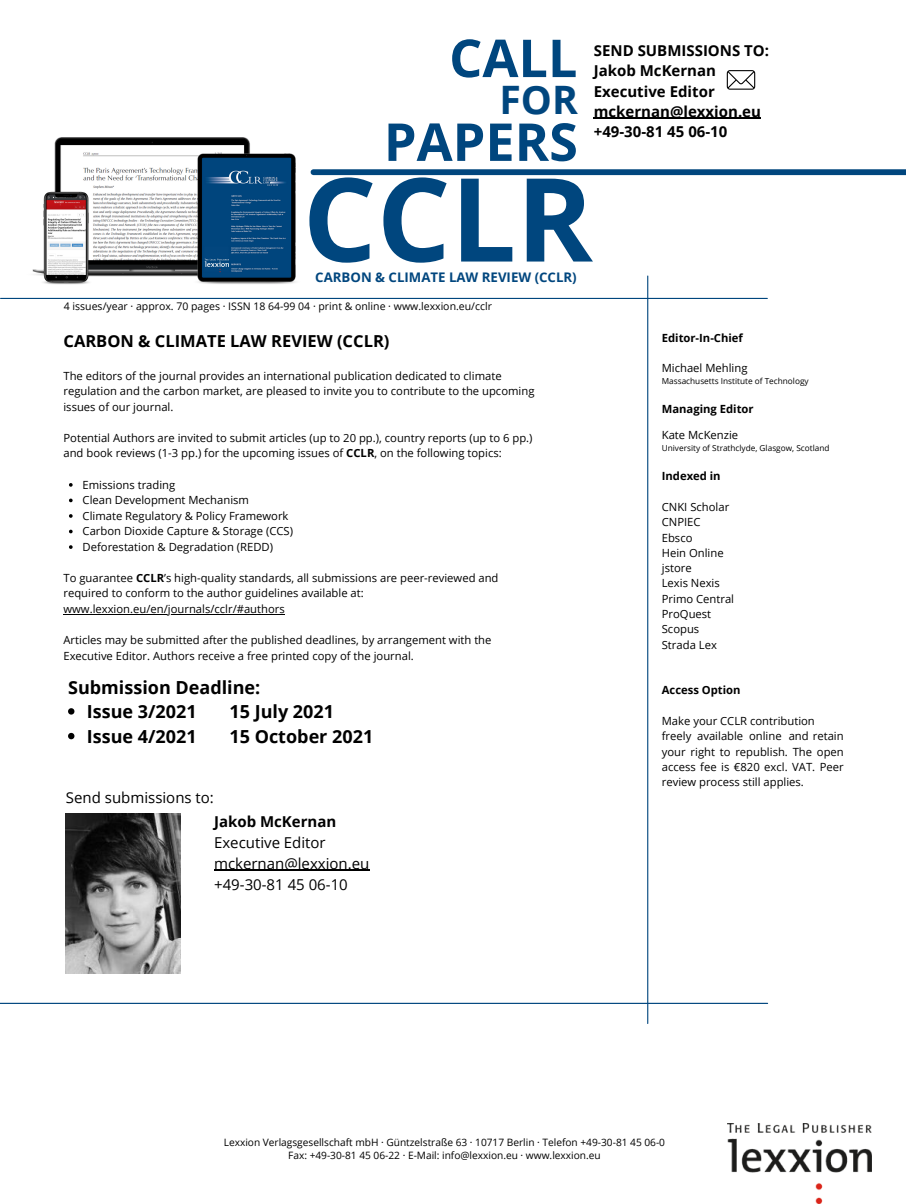
<style>
.page{position:relative;width:906px;height:1204px;background:#fff}
.page>*{position:absolute;margin:0;border:0;box-sizing:border-box;transform-origin:0 0}
.t1{font:700 116.1px "Open Sans";color:#00467e}
.t2{font:700 52.2px "Open Sans";color:#00467e}
.t3{font:700 39.15px "Open Sans";color:#00467e}
.t4{font:700 18px "Open Sans";color:#000}
.t5{font:700 16.5px "Open Sans";color:#000}
.t6{font:700 15px "Open Sans";color:#000}
.t7{font:15px "Open Sans";color:#000}
.t8{font:700 13.2px "Open Sans";color:#00467e}
.t9{font:11.25px/15.3px "Open Sans";color:#000}
.t10{font:700 11.25px "Open Sans";color:#000}
.t11{font:10.5px "Open Sans";color:#000}
.t12{font:10.2px "Open Sans";color:#000}
.t13{font:8.25px "Open Sans";color:#000}
.s1{font-weight:700}
</style>
<div class="page">
<div style="left:313px;top:169px;width:593px;height:6px;background:#00467e"></div>
<hr style="left:1px;top:298px;width:766px;height:1px;background:#00467e">
<hr style="left:647px;top:276px;width:1px;height:747px;background:#00467e">
<hr style="left:0;top:1003px;width:767px;height:1px;background:#00467e">
<svg style="left:726px;top:70px;width:29px;height:20px"></svg>
<img style="left:66px;top:813px;width:115px;height:160px">
<img style="left:32px;top:137px;width:264px;height:148px">
<hr style="left:214px;top:870px;width:155px;height:1px;background:#000">
<hr style="left:594px;top:118px;width:167px;height:1px;background:#000">
<svg style="left:69px;top:483px;width:4px;height:4px"></svg>
<svg style="left:69px;top:498px;width:4px;height:4px"></svg>
<svg style="left:69px;top:514px;width:4px;height:4px"></svg>
<svg style="left:69px;top:530px;width:4px;height:3px"></svg>
<svg style="left:69px;top:545px;width:4px;height:4px"></svg>
<hr style="left:63px;top:614px;width:222px;height:1px;background:#000">
<svg style="left:68px;top:708px;width:6px;height:6px"></svg>
<svg style="left:68px;top:733px;width:6px;height:6px"></svg>
<img style="left:727px;top:1124px;width:144px;height:79px">
<p class="t2" style="left:449px;top:21px;width:130px">CALL</p>
<p class="t3" style="left:499px;top:72px;width:80px">FOR</p>
<p class="t6" style="left:594px;top:40px;width:177px">SEND SUBMISSIONS TO:</p>
<p class="t6" style="left:594px;top:60px;width:124px">Jakob McKernan</p>
<p class="t6" style="left:594px;top:80px;width:122px">Executive Editor</p>
<p class="t6" style="left:594px;top:101px;width:169px">mckernan@lexxion.eu</p>
<p class="t6" style="left:594px;top:121px;width:135px">+49-30-81 45 06-10</p>
<p class="t2" style="left:384px;top:105px;width:195px">PAPERS</p>
<p class="t1" style="left:303px;top:137px;width:292px">CCLR</p>
<p class="t8" style="left:315px;top:268px;width:263px">CARBON &amp; CLIMATE LAW REVIEW (CCLR)</p>
<p class="t11" style="left:64px;top:299px;width:429px">4 issues/year · approx. 70 pages · ISSN 18 64-99 04 · print &amp; online · www.lexxion.eu/cclr</p>
<p class="t5" style="left:63px;top:329px;width:327px">CARBON &amp; CLIMATE LAW REVIEW (CCLR)</p>
<p class="t9" style="left:63px;top:368px;width:440px">The editors of the journal provides an international publication dedicated to climate</p>
<p class="t9" style="left:63px;top:383px;width:472px">regulation and the carbon market, are pleased to invite you to contribute to the upcoming</p>
<p class="t9" style="left:63px;top:399px;width:111px">issues of our journal.</p>
<p class="t9" style="left:63px;top:430px;width:470px">Potential Authors are invited to submit articles (up to 20 pp.), country reports (up to 6 pp.)</p>
<p class="t9" style="left:63px;top:445px;width:440px">and book reviews (1-3 pp.) for the upcoming issues of <span class="s1">CCLR</span>, on the following topics:</p>
<p class="t9" style="left:83px;top:476px;width:94px">Emissions trading</p>
<p class="t9" style="left:83px;top:492px;width:168px">Clean Development Mechanism</p>
<p class="t9" style="left:83px;top:508px;width:207px">Climate Regulatory &amp; Policy Framework</p>
<p class="t9" style="left:83px;top:523px;width:212px">Carbon Dioxide Capture &amp; Storage (CCS)</p>
<p class="t9" style="left:83px;top:539px;width:192px">Deforestation &amp; Degradation (REDD)</p>
<p class="t9" style="left:63px;top:570px;width:436px">To guarantee <span class="s1">CCLR</span>’s high-quality standards, all submissions are peer-reviewed and</p>
<p class="t9" style="left:63px;top:585px;width:302px">required to conform to the author guidelines available at: www.lexxion.eu/en/journals/cclr/#authors</p>
<p class="t9" style="left:63px;top:632px;width:429px">Articles may be submitted after the published deadlines, by arrangement with the</p>
<p class="t9" style="left:63px;top:647px;width:352px">Executive Editor. Authors receive a free printed copy of the journal.</p>
<p class="t4" style="left:68px;top:674px;width:194px">Submission Deadline:</p>
<p class="t4" style="left:87px;top:699px;width:111px">Issue 3/2021</p>
<p class="t4" style="left:229px;top:699px;width:106px">15 July 2021</p>
<p class="t4" style="left:87px;top:724px;width:111px">Issue 4/2021</p>
<p class="t4" style="left:229px;top:724px;width:145px">15 October 2021</p>
<p class="t7" style="left:66px;top:787px;width:149px">Send submissions to:</p>
<p class="t6" style="left:214px;top:811px;width:124px">Jakob McKernan</p>
<p class="t7" style="left:214px;top:832px;width:113px">Executive Editor</p>
<p class="t7" style="left:214px;top:853px;width:157px">mckernan@lexxion.eu</p>
<p class="t7" style="left:214px;top:873px;width:135px">+49-30-81 45 06-10</p>
<p class="t10" style="left:662px;top:330px;width:83px">Editor-In-Chief</p>
<p class="t9" style="left:662px;top:360px;width:87px">Michael Mehling</p>
<p class="t13" style="left:662px;top:375px;width:148px">Massachusetts Institute of Technology</p>
<p class="t10" style="left:662px;top:401px;width:93px">Managing Editor</p>
<p class="t9" style="left:662px;top:427px;width:78px">Kate McKenzie</p>
<p class="t13" style="left:662px;top:442px;width:169px">University of Strathclyde, Glasgow, Scotland</p>
<p class="t10" style="left:662px;top:468px;width:60px">Indexed in</p>
<p class="t9" style="left:662px;top:499px;width:69px">CNKI Scholar</p>
<p class="t9" style="left:662px;top:514px;width:40px">CNPIEC</p>
<p class="t9" style="left:662px;top:529px;width:32px">Ebsco</p>
<p class="t9" style="left:662px;top:545px;width:63px">Hein Online</p>
<p class="t9" style="left:662px;top:560px;width:31px">jstore</p>
<p class="t9" style="left:662px;top:575px;width:60px">Lexis Nexis</p>
<p class="t9" style="left:662px;top:591px;width:74px">Primo Central</p>
<p class="t9" style="left:662px;top:606px;width:51px">ProQuest</p>
<p class="t9" style="left:662px;top:621px;width:39px">Scopus</p>
<p class="t9" style="left:662px;top:636px;width:57px">Strada Lex</p>
<p class="t10" style="left:662px;top:682px;width:80px">Access Option</p>
<p class="t9" style="left:662px;top:713px;width:154px">Make your CCLR contribution</p>
<p class="t9" style="left:662px;top:728px;width:183px;text-align:justify">freely available online and retain your right to republish. The open access fee is €820 excl. VAT. Peer review process still applies.</p>
<p class="t12" style="left:224px;top:1135px;width:443px">Lexxion Verlagsgesellschaft mbH · Güntzelstraße 63 · 10717 Berlin · Telefon +49-30-81 45 06-0</p>
<p class="t12" style="left:288px;top:1148px;width:314px">Fax: +49-30-81 45 06-22 · E-Mail: info@lexxion.eu · www.lexxion.eu</p>
</div>
